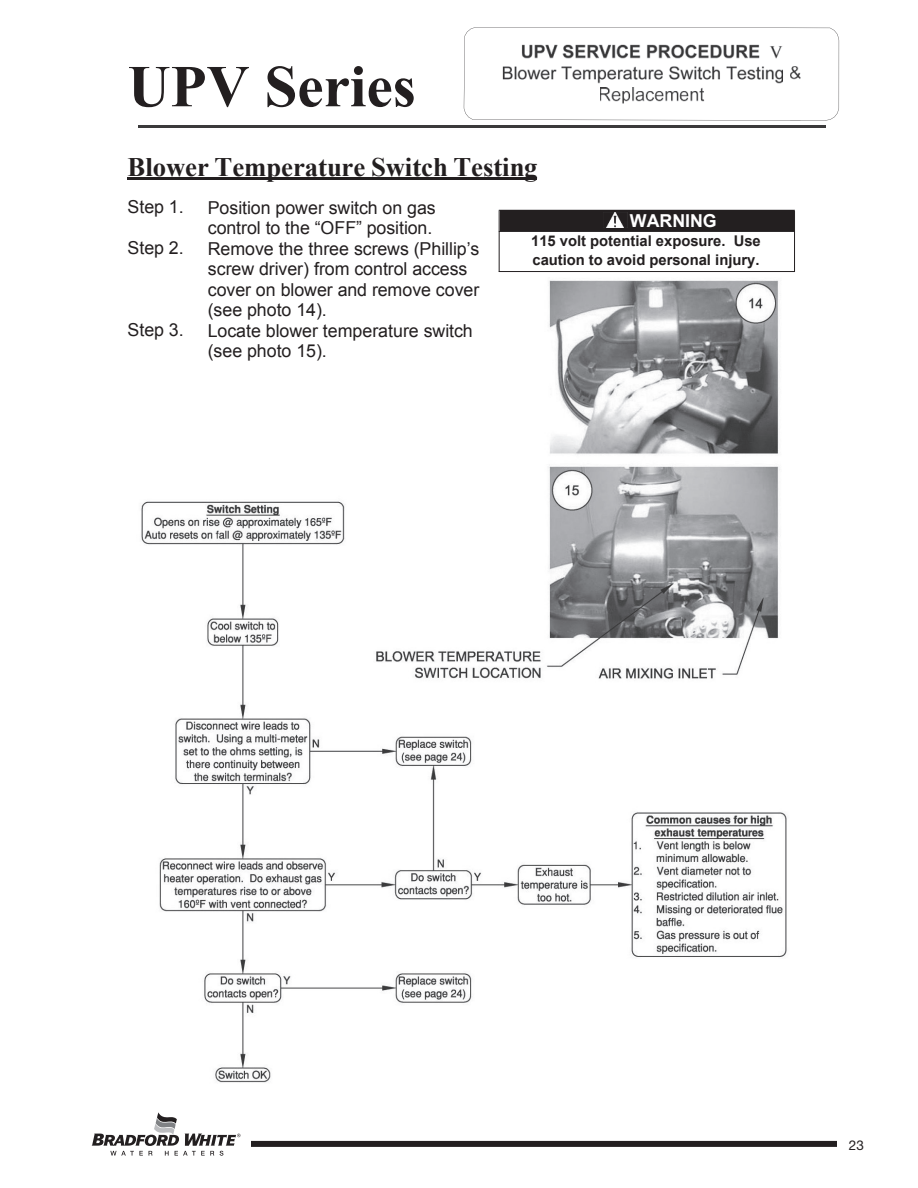
<style>
.page{position:relative;width:918px;height:1188px;background:#fff}
.page>*{position:absolute;margin:0;border:0;box-sizing:border-box;transform-origin:0 0}
.t1{font:700 59.4px "Times New Roman";color:#231f20}
.t2{font:700 26.7px "Times New Roman";color:#231f20}
.t3{font:17.85px/20.5px "Arial";letter-spacing:-.005em;color:#231f20}
.t4{font:700 17.85px "Arial";color:#fff}
.t5{font:700 14.85px/19.6px "Arial";color:#231f20}
.t6{font:13.5px "Helvetica Neue";color:#231f20}
</style>
<div class="page">
<hr style="left:139px;top:125px;width:687px;height:3px;background:#3b3a3b">
<svg style="left:464px;top:27px;width:375px;height:94px"></svg>
<img style="left:600px;top:88px;width:104px;height:29px">
<img style="left:141px;top:280px;width:646px;height:803px">
<div style="left:787px;top:211px;width:7px;height:20px;background:#231f20"></div>
<div style="left:500px;top:211px;width:287px;height:20px;background:#231f20"></div>
<img style="left:606px;top:212px;width:18px;height:15px">
<hr style="left:499px;top:210px;width:296px;height:1px;background:#231f20">
<hr style="left:499px;top:211px;width:1px;height:61px;background:#231f20">
<hr style="left:794px;top:211px;width:1px;height:61px;background:#231f20">
<hr style="left:499px;top:231px;width:296px;height:1px;background:#231f20">
<hr style="left:499px;top:271px;width:296px;height:1px;background:#231f20">
<hr style="left:128px;top:177px;width:409px;height:3px;background:#231f20">
<div style="left:706px;top:1065px;width:158px;height:107px;background:#fff"></div>
<div style="left:81px;top:1141px;width:783px;height:6px;background:#231f20"></div>
<div style="left:81px;top:1112px;width:170px;height:51px;background:#fff"></div>
<svg style="left:91px;top:1112px;width:149px;height:44px"></svg>
<div style="left:837px;top:1135px;width:27px;height:19px;background:#fff"></div>
<h1 class="t1" style="left:128px;top:45px;width:290px">UPV Series</h1>
<h2 class="t2" style="left:128px;top:149px;width:412px">Blower Temperature Switch Testing</h2>
<p class="t3" style="left:128px;top:196px;width:58px">Step 1.</p>
<p class="t3" style="left:208px;top:198px;width:273px">Position power switch on gas control to the “OFF” position.<br>Remove the three screws (Phillip’s screw driver) from control access cover on blower and remove cover (see photo 14).<br>Locate blower temperature switch (see photo 15).</p>
<p class="t4" style="left:630px;top:209px;width:88px">WARNING</p>
<p class="t5" style="left:531px;top:231px;width:231px">115 volt potential exposure. Use caution to avoid personal injury.</p>
<p class="t3" style="left:128px;top:237px;width:58px">Step 2.</p>
<p class="t3" style="left:128px;top:319px;width:58px">Step 3.</p>
<p class="t6" style="left:849px;top:1137px;width:17px">23</p>
</div>
